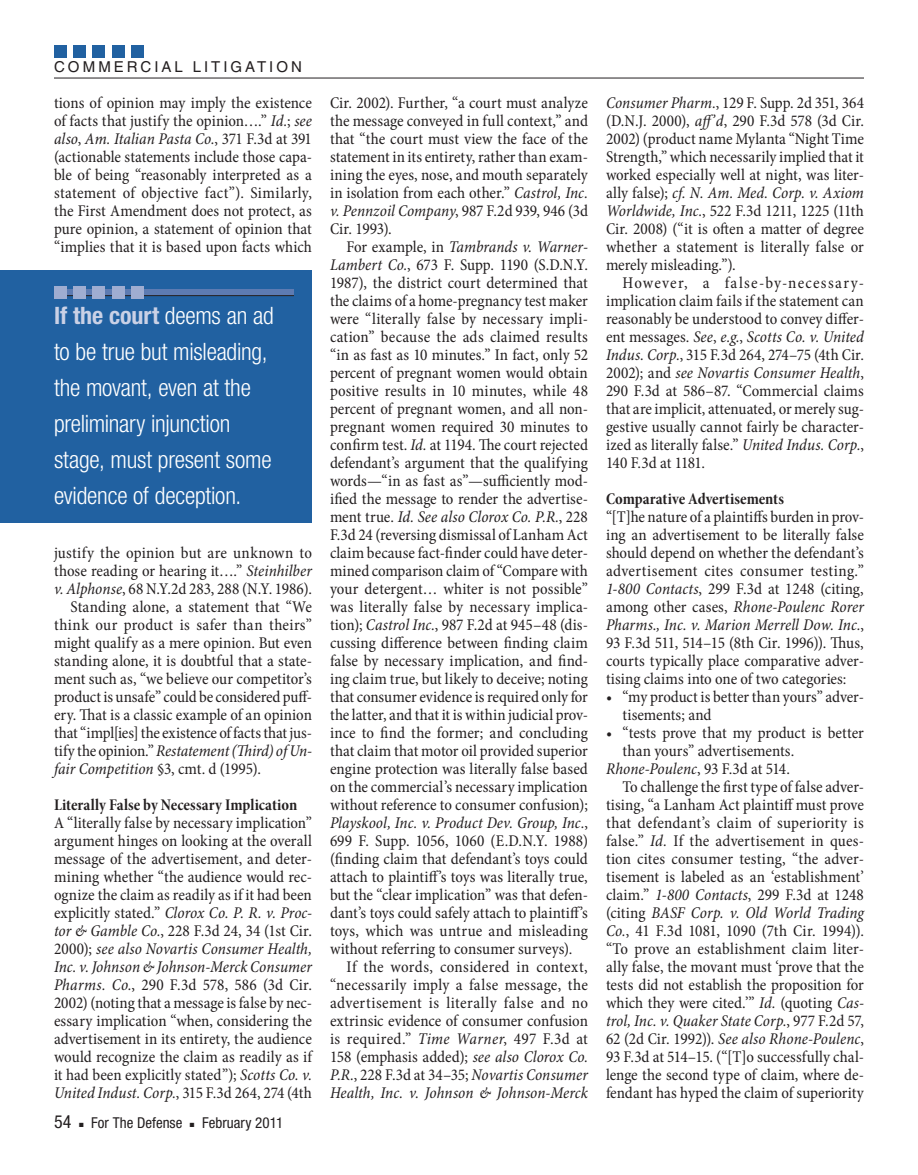
<style>
.page{position:relative;width:918px;height:1175px;background:#fff}
.page>*{position:absolute;margin:0;border:0;box-sizing:border-box;transform-origin:0 0}
.pullout_LH_block{font:300 condensed 24px/36px "Helvetica Neue";letter-spacing:-.01em;color:#fff}
.folio_left{font:condensed 18px "Helvetica Neue";color:#231f20}
.body_para_ind{font:condensed 16.5px/18px "Minion Pro";color:#231f20;text-align:justify}
.body_no_ind{font:condensed 16.5px/18px "Minion Pro";color:#231f20;text-align:justify}
.body_para_ind_tighte{font:condensed 16.5px/18px "Minion Pro";letter-spacing:-.01em;color:#231f20;text-align:justify}
.body_bullet_1{font:condensed 16.5px/18px "Minion Pro";color:#231f20}
.subhead_4{font:16.5px "Minion Pro Bold Cn Subh";letter-spacing:.005em;color:#231f20}
.body_no_ind-2{font:italic condensed 16.5px "Minion Pro";color:#231f20}
.folio_left-2{font:condensed 15px "Helvetica Neue";letter-spacing:.005em;color:#231f20}
.section_header{font:15px "Helvetica";letter-spacing:.2em;color:#231f20}
.s1{font-style:italic}
.s2{font-weight:700;color:#cad1e6}
.s3{font-style:normal}
</style>
<div class="page">
<hr style="left:54px;top:78px;width:810px;height:1px;background:#231f20">
<div style="left:54px;top:45px;width:12px;height:12px;background:#2161a1"></div>
<div style="left:73px;top:45px;width:13px;height:12px;background:#2161a1"></div>
<div style="left:93px;top:45px;width:12px;height:12px;background:#2161a1"></div>
<div style="left:112px;top:45px;width:13px;height:12px;background:#2161a1"></div>
<div style="left:132px;top:45px;width:12px;height:12px;background:#2161a1"></div>
<div style="left:0;top:270px;width:312px;height:252px;background:#2161a1"></div>
<div style="left:54px;top:290px;width:240px;height:6px;background:#5d7bb2"></div>
<hr style="left:54px;top:295px;width:240px;height:1px;background:#231f20">
<div style="left:54px;top:286px;width:12px;height:13px;background:#9fadd1"></div>
<div style="left:73px;top:286px;width:13px;height:13px;background:#9fadd1"></div>
<div style="left:93px;top:286px;width:12px;height:13px;background:#9fadd1"></div>
<div style="left:112px;top:286px;width:13px;height:13px;background:#9fadd1"></div>
<div style="left:132px;top:286px;width:12px;height:13px;background:#9fadd1"></div>
<p class="section_header" style="left:54px;top:58px;width:249px">COMMERCIAL LITIGATION</p>
<p class="body_para_ind" style="left:54px;top:94px;width:260px">tions of opinion may imply the existence of facts that justify the opinion….” <span class="s1">Id.</span>; <span class="s1">see also</span>, <span class="s1">Am. Italian Pasta Co.</span>, 371 F.3d at 391 (actionable statements include those capa&shy;ble of being “reasonably interpreted as a statement of objective fact”). Similarly, the First Amendment does not protect, as pure opinion, a statement of opinion that “implies that it is based upon facts which</p>
<p class="pullout_LH_block" style="left:54px;top:297px;width:221px"><span class="s2">If the court</span> deems an ad to be true but misleading, the movant, even at the preliminary injunction stage, must present some evidence of deception.</p>
<p class="body_para_ind" style="left:54px;top:544px;width:259px">justify the opinion but are unknown to those reading or hearing it….” <span class="s1">Steinhilber v. Alphonse</span>, 68 N.Y.2d 283, 288 (N.Y. 1986).</p>
<p class="body_para_ind_tighte" style="left:54px;top:598px;width:260px;text-indent:16px">Standing alone, a statement that “We think our product is safer than theirs” might qualify as a mere opinion. But even standing alone, it is doubtful that a state&shy;ment such as, “we believe our competitor’s product is unsafe” could be considered puff&shy;ery. That is a classic example of an opinion that “impl[ies] the existence of facts that jus&shy;tify the opinion.” <span class="s1">Restatement (Third) of Un&shy;fair Competition</span> §3, cmt. d (1995).</p>
<p class="subhead_4" style="left:54px;top:794px;width:245px">Literally False by Necessary Implication</p>
<p class="body_no_ind" style="left:54px;top:814px;width:260px">A “literally false by necessary implication” argument hinges on looking at the overall message of the advertisement, and deter&shy;mining whether “the audience would rec&shy;ognize the claim as readily as if it had been explicitly stated.” <span class="s1">Clorox Co. P. R. v. Proc&shy;tor &amp; Gamble Co.</span>, 228 F.3d 24, 34 (1st Cir.<br>2000); <span class="s1">see also Novartis Consumer Health, Inc. v. Johnson &amp; Johnson-Merck Consumer Pharms. Co.</span>, 290 F.3d 578, 586 (3d Cir.<br>2002) (noting that a message is false by nec&shy;essary implication “when, considering the advertisement in its entirety, the audience would recognize the claim as readily as if it had been explicitly stated”); <span class="s1">Scotts Co. v.<br>United Indust. Corp.</span>, 315 F.3d 264, 274 (4th</p>
<p class="folio_left" style="left:54px;top:1111px;width:19px">54</p>
<p class="folio_left-2" style="left:79px;top:1114px;width:105px">■ For The Defense</p>
<p class="folio_left-2" style="left:190px;top:1114px;width:95px">■ February 2011</p>
<p class="body_no_ind" style="left:330px;top:94px;width:260px">Cir. 2002). Further, “a court must analyze the message conveyed in full context,” and that “the court must view the face of the statement in its entirety, rather than exam&shy;ining the eyes, nose, and mouth separately in isolation from each other.” <span class="s1">Castrol, Inc. v. Pennzoil Company</span>, 987 F.2d 939, 946 (3d Cir. 1993).</p>
<p class="body_para_ind" style="left:330px;top:238px;width:260px;text-indent:16px">For example, in <span class="s1">Tambrands v. Warner-Lambert Co.</span>, 673 F. Supp. 1190 (S.D.N.Y.<br>1987), the district court determined that the claims of a home-pregnancy test maker were “literally false by necessary impli&shy;cation” because the ads claimed results “in as fast as 10 minutes.” In fact, only 52 percent of pregnant women would obtain positive results in 10 minutes, while 48 percent of pregnant women, and all non&shy;pregnant women required 30 minutes to confirm test. <span class="s1">Id.</span> at 1194. The court rejected defendant’s argument that the qualifying words—“in as fast as”—sufficiently mod&shy;ified the message to render the advertise&shy;ment true. <span class="s1">Id. See also Clorox Co. P.R.</span>, 228<br>F.3d 24 (reversing dismissal of Lanham Act claim because fact-finder could have deter&shy;mined comparison claim of “Compare with your detergent… whiter is not possible” was literally false by necessary implica&shy;tion); <span class="s1">Castrol Inc.</span>, 987 F.2d at 945–48 (dis&shy;cussing difference between finding claim false by necessary implication, and find&shy;ing claim true, but likely to deceive; noting that consumer evidence is required only for the latter, and that it is within judicial prov&shy;ince to find the former; and concluding that claim that motor oil provided superior engine protection was literally false based on the commercial’s necessary implication without reference to consumer confusion); <span class="s1">Playskool, Inc. v. Product Dev. Group, Inc.</span>, 699 F. Supp. 1056, 1060 (E.D.N.Y. 1988) (finding claim that defendant’s toys could attach to plaintiff’s toys was literally true, but the “clear implication” was that defen&shy;dant’s toys could safely attach to plaintiff’s toys, which was untrue and misleading without referring to consumer surveys).</p>
<p class="body_para_ind" style="left:330px;top:958px;width:260px;text-indent:16px">If the words, considered in context, “necessarily imply a false message, the advertisement is literally false and no extrinsic evidence of consumer confusion is required.” <span class="s1">Time Warner</span>, 497 F.3d at 158 (emphasis added); <span class="s1">see also Clorox Co.<br>P.R.</span>, 228 F.3d at 34–35; <span class="s1">Novartis Consumer Health, Inc. v. Johnson &amp; Johnson-Merck</span></p>
<p class="body_para_ind" style="left:606px;top:94px;width:260px"><span class="s1">Consumer Pharm.</span>, 129 F. Supp. 2d 351, 364 (D.N.J. 2000), <span class="s1">aff’d</span>, 290 F.3d 578 (3d Cir.<br>2002) (product name Mylanta “Night Time Strength,” which necessarily implied that it worked especially well at night, was liter&shy;ally false); <span class="s1">cf. N. Am. Med. Corp. v. Axiom Worldwide, Inc.</span>, 522 F.3d 1211, 1225 (11th Cir. 2008) (“it is often a matter of degree whether a statement is literally false or merely misleading.”).</p>
<p class="body_para_ind" style="left:606px;top:274px;width:260px;text-indent:16px">However, a false-by-necessary&shy;implication claim fails if the statement can reasonably be understood to convey differ&shy;ent messages. <span class="s1">See</span>, <span class="s1">e.g.</span>, <span class="s1">Scotts Co. v. United Indus. Corp.</span>, 315 F.3d 264, 274–75 (4th Cir.<br>2002); and <span class="s1">see Novartis Consumer Health</span>, 290 F.3d at 586–87. “Commercial claims that are implicit, attenuated, or merely sug&shy;gestive usually cannot fairly be character&shy;ized as literally false.” <span class="s1">United Indus. Corp.</span>, 140 F.3d at 1181.</p>
<p class="subhead_4" style="left:606px;top:488px;width:180px">Comparative Advertisements</p>
<p class="body_no_ind" style="left:606px;top:508px;width:260px">“[T]he nature of a plaintiffs burden in prov&shy;ing an advertisement to be literally false should depend on whether the defendant’s advertisement cites consumer testing.” <span class="s1">1-800 Contacts</span>, 299 F.3d at 1248 (citing, among other cases, <span class="s1">Rhone-Poulenc Rorer Pharms., Inc. v. Marion Merrell Dow. Inc.</span>, 93 F.3d 511, 514–15 (8th Cir. 1996)). Thus, courts typically place comparative adver&shy;tising claims into one of two categories:</p>
<p class="body_bullet_1" style="left:622px;top:688px;width:243px;text-indent:-16px">• “my product is better than yours” adver&shy;tisements; and</p>
<p class="body_bullet_1" style="left:622px;top:724px;width:243px;text-indent:-16px">• “tests prove that my product is better than yours” advertisements.</p>
<p class="body_no_ind-2" style="left:606px;top:758px;width:186px">Rhone-Poulenc<span class="s3">, 93 F.3d at 514.</span></p>
<p class="body_para_ind" style="left:606px;top:778px;width:260px;text-indent:16px">To challenge the first type of false adver&shy;tising, “a Lanham Act plaintiff must prove that defendant’s claim of superiority is false.” <span class="s1">Id.</span> If the advertisement in ques&shy;tion cites consumer testing, “the adver&shy;tisement is labeled as an ‘establishment’ claim.” <span class="s1">1-800 Contacts</span>, 299 F.3d at 1248 (citing <span class="s1">BASF Corp. v. Old World Trading Co.</span>, 41 F.3d 1081, 1090 (7th Cir. 1994)). “To prove an establishment claim liter&shy;ally false, the movant must ‘prove that the tests did not establish the proposition for which they were cited.’” <span class="s1">Id.</span> (quoting <span class="s1">Cas&shy;trol, Inc. v. Quaker State Corp.</span>, 977 F.2d 57, 62 (2d Cir. 1992)). <span class="s1">See also Rhone-Poulenc</span>, 93 F.3d at 514–15. (“[T]o successfully chal&shy;lenge the second type of claim, where de&shy;fendant has hyped the claim of superiority</p>
</div>
